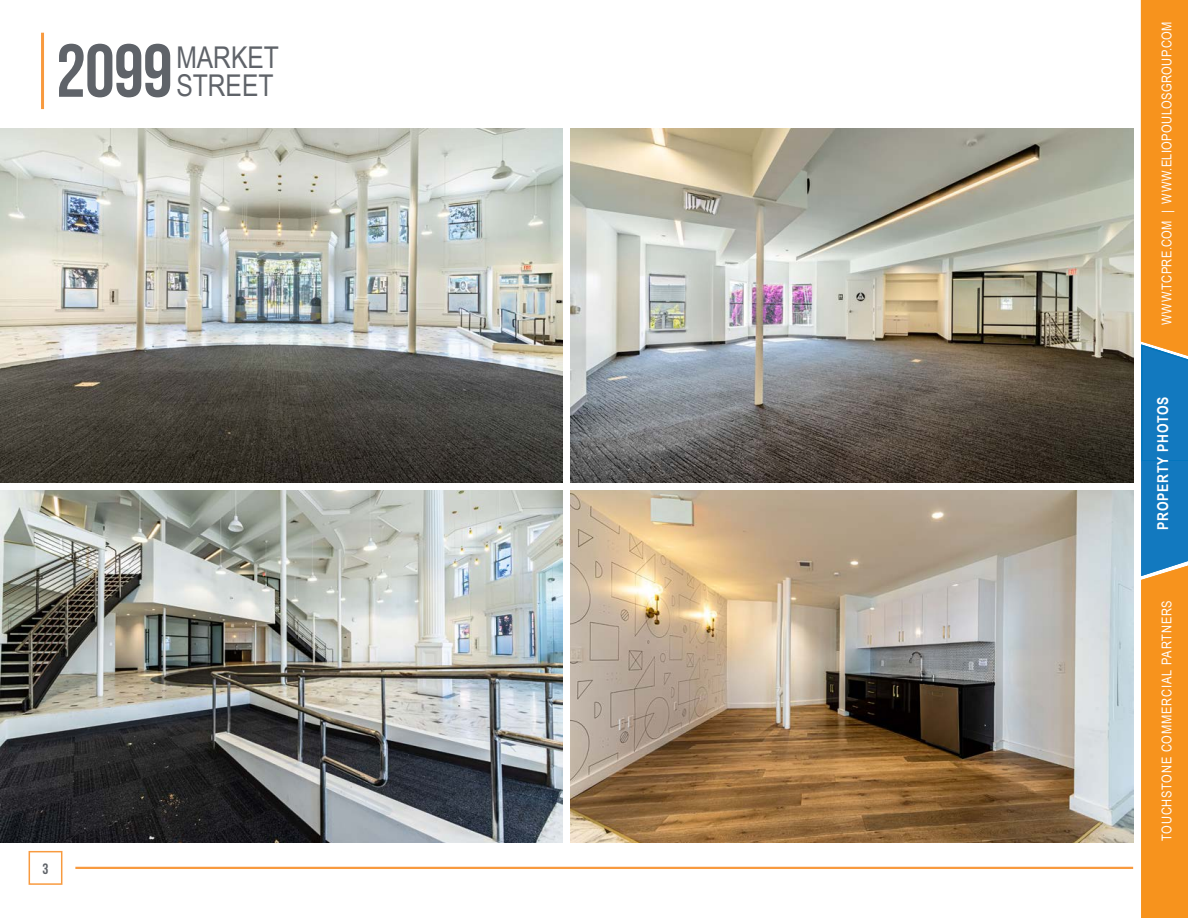
<style>
.page{position:relative;width:1188px;height:918px;background:#fff}
.page>*{position:absolute;margin:0;border:0;box-sizing:border-box;transform-origin:0 0}
.t1{font:700 75px "Bebas Neue";color:#5f6369}
.t2{font:30px/28.5px "Arial Narrow";color:#5f6369}
.Body{font:700 15px "Arial Narrow";letter-spacing:.05em;color:#fff}
.t3{font:700 15px "Bebas Neue";color:#5f6369}
.Body-2{font:13.5px "Arial Narrow";letter-spacing:.03em;color:#fff}
.Body-3{font:13.5px "Arial Narrow";letter-spacing:.05em;color:#fff}
</style>
<div class="page">
<img style="left:0;top:129px;width:563px;height:353px">
<img style="left:0;top:490px;width:563px;height:352px">
<img style="left:570px;top:129px;width:563px;height:353px">
<img style="left:570px;top:490px;width:563px;height:352px">
<div style="left:29px;top:851px;width:33px;height:34px;border:2px solid #f89a3f"></div>
<hr style="left:75px;top:867px;width:1058px;height:2px;background:#f89a3f">
<hr style="left:41px;top:33px;width:3px;height:76px;background:#f89a3f">
<svg style="left:1140px;top:0;width:48px;height:918px;background:#c28f48"></svg>
<h1 class="t1" style="left:56px;top:30px;width:118px">2099</h1>
<h2 class="t2" style="left:176px;top:42px;width:104px">MARKET<br>STREET</h2>
<p class="t3" style="left:43px;top:860px;width:7px">3</p>
<p class="Body-2" style="left:1157px;top:325px;width:305px;rotate:-90deg">WWW.TCPRE.COM | WWW.ELIOPOULOSGROUP.COM</p>
<p class="Body" style="left:1152px;top:530px;width:135px;rotate:-90deg">PROPERTY PHOTOS</p>
<p class="Body-3" style="left:1157px;top:841px;width:242px;rotate:-90deg">TOUCHSTONE COMMERCIAL PARTNERS</p>
</div>
